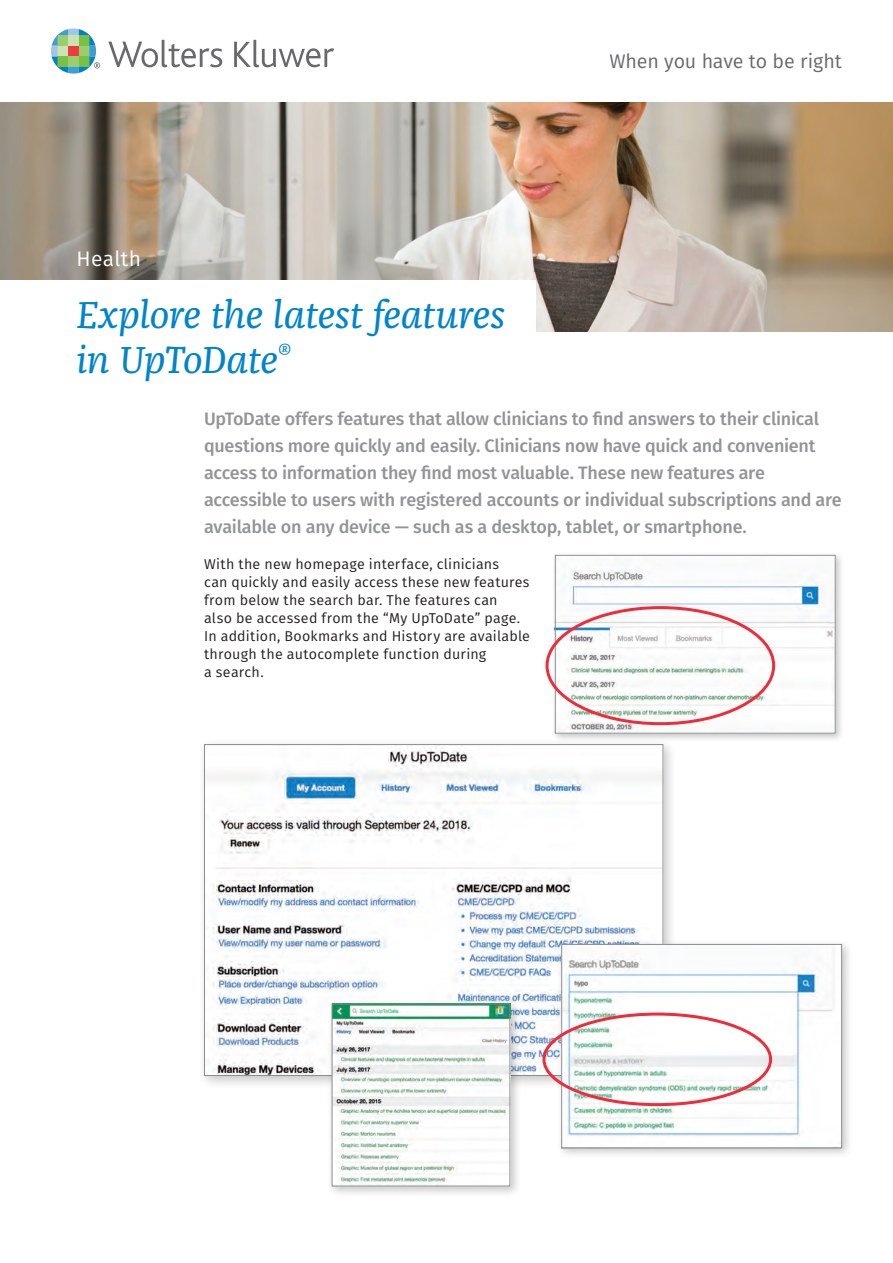
<style>
.page{position:relative;width:893px;height:1263px;background:#fff}
.page>*{position:absolute;margin:0;border:0;box-sizing:border-box;transform-origin:0 0}
.t1{font:italic 39px/45px "Franziska Pro";letter-spacing:-.01em;color:#0084ca}
.t2{font:21px "Fira Sans";letter-spacing:.015em;color:#fff}
.t3{font:19.65px "Fira Sans";letter-spacing:-.005em;color:#69696c}
.t4{font:500 18px/27px "Fira Sans";letter-spacing:-.015em;color:#929497}
.t5{font:14.25px/18px "Fira Sans";letter-spacing:.015em;color:#231f20}
</style>
<div class="page">
<img style="left:0;top:102px;width:893px;height:230px">
<div style="left:0;top:281px;width:536px;height:178px;background:#fff"></div>
<svg style="left:108px;top:40px;width:114px;height:27px"></svg>
<svg style="left:234px;top:40px;width:100px;height:27px"></svg>
<svg style="left:51px;top:28px;width:49px;height:46px"></svg>
<div style="left:551px;top:551px;width:293px;height:191px;background:#231f20;opacity:.25"></div>
<img style="left:557px;top:557px;width:277px;height:174px">
<div style="left:555px;top:555px;width:281px;height:178px;border:1px solid #8b8d90"></div>
<div style="left:197px;top:737px;width:480px;height:353px;background:#231f20;opacity:.25"></div>
<img style="left:206px;top:746px;width:455px;height:328px">
<div style="left:556px;top:939px;width:297px;height:220px;background:#231f20;opacity:.25"></div>
<img style="left:563px;top:946px;width:277px;height:200px">
<div style="left:561px;top:944px;width:281px;height:204px;border:1px solid #8b8d90"></div>
<div style="left:326px;top:998px;width:195px;height:199px;background:#231f20;opacity:.25"></div>
<img style="left:334px;top:1005px;width:174px;height:179px">
<div style="left:332px;top:1003px;width:178px;height:183px;border:1px solid #8b8d90"></div>
<div style="left:545px;top:606px;width:230px;height:119px;border:3px solid #ee2c3b;border-radius:50%"></div>
<div style="left:542px;top:1012px;width:230px;height:94px;border:3px solid #ee2c3b;border-radius:50%"></div>
<p class="t2" style="left:77px;top:243px;width:66px">Health</p>
<h1 class="t1" style="left:77px;top:292px;width:430px">Explore the latest features in UpToDate<sup>®</sup></h1>
<p class="t3" style="left:609px;top:47px;width:234px">When you have to be right</p>
<p class="t4" style="left:204px;top:404px;width:639px">UpToDate offers features that allow clinicians to find answers to their clinical questions more quickly and easily. Clinicians now have quick and convenient access to information they find most valuable. These new features are accessible to users with registered accounts or individual subscriptions and are available on any device — such as a desktop, tablet, or smartphone.</p>
<p class="t5" style="left:204px;top:555px;width:327px">With the new homepage interface, clinicians<br>can quickly and easily access these new features from below the search bar. The features can<br>also be accessed from the “My UpToDate” page.<br>In addition, Bookmarks and History are available through the autocomplete function during<br>a search.</p>
</div>
